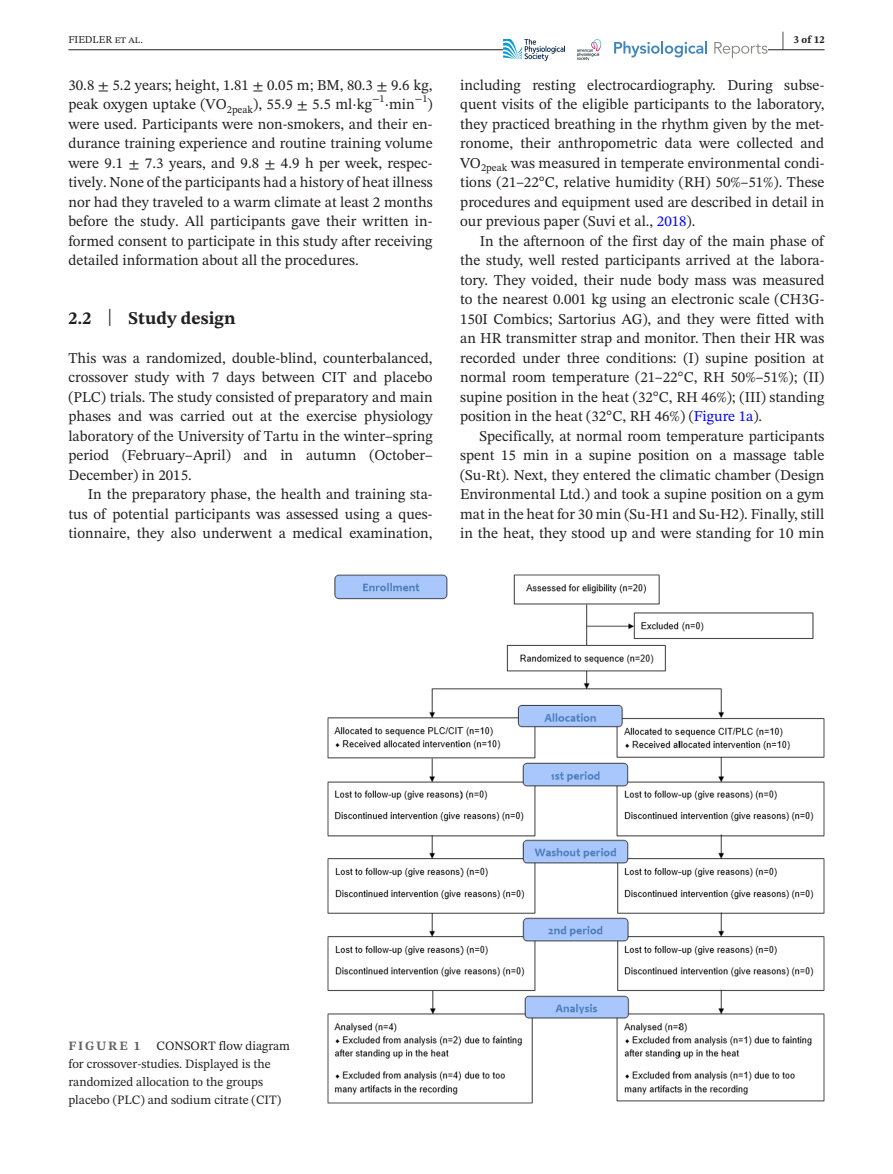
<style>
.page{position:relative;width:893px;height:1174px;background:#fff}
.page>*{position:absolute;margin:0;border:0;box-sizing:border-box;transform-origin:0 0}
.t1{font:700 21px "STIX Two Text";color:#231f20;scale:.42 1}
.t2{font:700 18px "STIX Two Text";color:#231f20}
.t3{font:15px/19.5px "STIX Two Text";color:#231f20;text-align:justify}
.t4{font:12.75px/18px "STIX Two Text";color:#231f20}
.t5{font:700 12.75px "STIX Two Text";letter-spacing:.14em;color:#636366}
.t6{font:10.5px "STIX Two Text";color:#231f20}
.t7{font:700 10.5px "STIX Two Text";color:#231f20}
.s1{color:#00f}
.s2{font-weight:400;font-size:23.7px}
</style>
<div class="page">
<hr style="left:68px;top:49px;width:756px;height:1px;background:#231f20">
<div style="left:503px;top:39px;width:264px;height:21px;background:#fff"></div>
<svg style="left:577px;top:39px;width:24px;height:21px"></svg>
<img style="left:503px;top:39px;width:62px;height:21px">
<svg style="left:614px;top:41px;width:93px;height:16px"></svg>
<svg style="left:714px;top:42px;width:53px;height:16px"></svg>
<img style="left:327px;top:574px;width:497px;height:530px">
<h1 class="t1" style="left:782px;top:24px;width:8px">|</h1>
<p class="t6" style="left:68px;top:32px;width:76px">FIEDLER et al.</p>
<p class="t7" style="left:794px;top:32px;width:32px">3 of 12</p>
<p class="t3" style="left:68px;top:75px;width:366px">30.8 ± 5.2 years; height, 1.81 ± 0.05 m; BM, 80.3 ± 9.6 kg, peak oxygen uptake (VO<sub>2peak</sub>), 55.9 ± 5.5 ml·kg</p>
<p class="t3" style="left:460px;top:75px;width:366px">including resting electrocardiography. During subse&shy;quent visits of the eligible participants to the laboratory, they practiced breathing in the rhythm given by the met&shy;ronome, their anthropometric data were collected and VO<sub>2peak</sub> was measured in temperate environmental condi&shy;tions (21–22°C, relative humidity (RH) 50%–51%). These procedures and equipment used are described in detail in our previous paper (Suvi et al., <span class="s1">2018</span>).</p>
<p class="t3" style="left:460px;top:231px;width:366px;text-indent:20px">In the afternoon of the first day of the main phase of the study, well rested participants arrived at the labora&shy;tory. They voided, their nude body mass was measured to the nearest 0.001 kg using an electronic scale (CH3G-150I Combics; Sartorius AG), and they were fitted with an HR transmitter strap and monitor. Then their HR was recorded under three conditions: (I) supine position at normal room temperature (21–22°C, RH 50%–51%); (II) supine position in the heat (32°C, RH 46%); (III) standing position in the heat (32°C, RH 46%) (<span class="s1">Figure 1a</span>).</p>
<p class="t3" style="left:460px;top:426px;width:366px;text-indent:19px">Specifically, at normal room temperature participants spent 15 min in a supine position on a massage table (Su-Rt). Next, they entered the climatic chamber (Design Environmental Ltd.) and took a supine position on a gym mat in the heat for 30 min (Su-H1 and Su-H2). Finally, still in the heat, they stood up and were standing for 10 min</p>
<p class="t6" style="left:372px;top:91px;width:14px">−1</p>
<p class="t3" style="left:385px;top:94px;width:31px">·min</p>
<p class="t6" style="left:415px;top:91px;width:14px">−1</p>
<p class="t3" style="left:68px;top:94px;width:366px;text-indent:359px">) were used. Participants were non-smokers, and their en&shy;durance training experience and routine training volume were 9.1 ± 7.3 years, and 9.8 ± 4.9 h per week, respec&shy;tively. None of the participants had a history of heat illness nor had they traveled to a warm climate at least 2 months before the study. All participants gave their written in&shy;formed consent to participate in this study after receiving detailed information about all the procedures.</p>
<p class="t2" style="left:68px;top:305px;width:169px">2.2 <span class="s2">|</span> Study design</p>
<p class="t3" style="left:68px;top:348px;width:366px">This was a randomized, double-blind, counterbalanced, crossover study with 7 days between CIT and placebo (PLC) trials. The study consisted of preparatory and main phases and was carried out at the exercise physiology laboratory of the University of Tartu in the winter–spring period (February–April) and in autumn (October– December) in 2015.</p>
<p class="t3" style="left:68px;top:484px;width:366px;text-indent:20px">In the preparatory phase, the health and training sta&shy;tus of potential participants was assessed using a ques&shy;tionnaire, they also underwent a medical examination,</p>
<p class="t4" style="left:68px;top:1036px;width:223px;text-indent:88px">CONSORT flow diagram for crossover-studies. Displayed is the randomized allocation to the groups placebo (PLC) and sodium citrate (CIT)</p>
<p class="t5" style="left:68px;top:1036px;width:73px">FIGURE 1</p>
</div>
